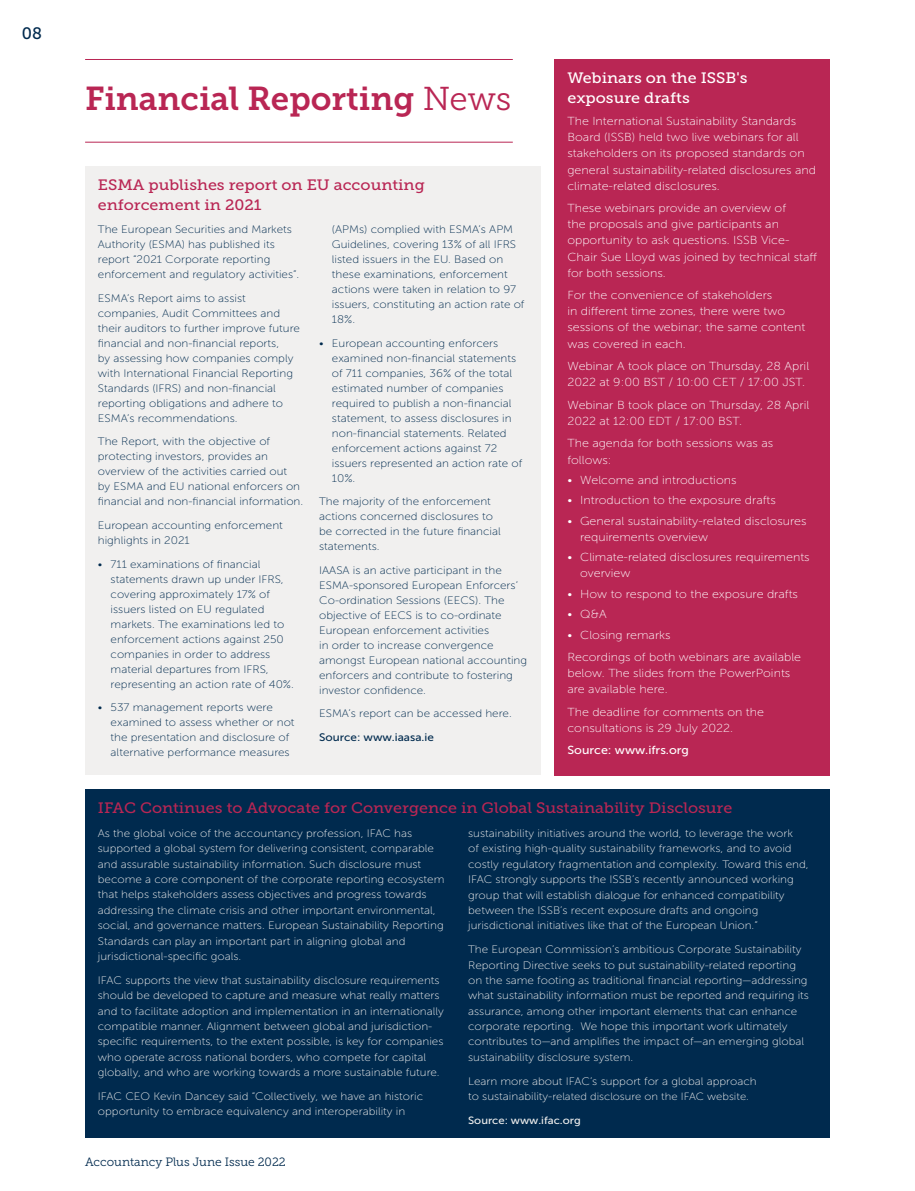
<style>
.page{position:relative;width:915px;height:1191px;background:#fff}
.page>*{position:absolute;margin:0;border:0;box-sizing:border-box;transform-origin:0 0}
.t1{font:33px "Museo Slab 700";color:#b92654}
.t2{font:16.5px "Museo Slab 500";color:#002a4e}
.t3{font:15px/19.5px "Museo Slab 500";color:#b92654;scale:1.07 1}
.t4{font:15px/19.5px "Museo Slab 500";color:#fff;scale:1.07 1}
.t5{font:12px "Museo Slab 300";color:#002a4e}
.t6{font:11.7px/16px "Museo Sans 100";color:#fff;scale:1.07 1}
.t7{font:11.7px "Museo Sans 500";color:#fff;scale:1.07 1}
.t8{font:10.8px/15px "Museo Sans 100";color:#002a4e;scale:1.07 1}
.t9{font:10.8px/15.5px "Museo Sans 100";color:#f1f0ef;scale:1.07 1}
.t10{font:10.8px "Museo Sans 500";color:#002a4e;scale:1.07 1}
.t11{font:10.5px "Museo Sans 100";color:#f1f0ef;scale:1.07 1}
.t12{font:10.5px "Museo Sans 500";color:#f1f0ef;scale:1.07 1}
.s1{font-family:"Museo Slab 300"}
.s2{font-size:10.8px}
</style>
<div class="page">
<hr style="left:85px;top:59px;width:427px;height:1px;background:#b92654">
<hr style="left:85px;top:142px;width:427px;height:1px;background:#b92654">
<div style="left:554px;top:59px;width:275px;height:716px;background:#b92654"></div>
<div style="left:85px;top:166px;width:455px;height:609px;background:#f1f0ef"></div>
<div style="left:85px;top:789px;width:744px;height:348px;background:#002a4e"></div>
<h2 class="t2" style="left:22px;top:24px;width:22px">08</h2>
<h1 class="t1" style="left:85px;top:80px;width:427px">Financial Reporting <span class="s1">News</span></h1>
<h3 class="t3" style="left:98px;top:176px;width:307px">ESMA publishes report on EU accounting enforcement in 2021</h3>
<p class="t8" style="left:98px;top:222px;width:190px">The European Securities and Markets Authority (ESMA) has published its report “2021 Corporate reporting enforcement and regulatory activities”.</p>
<p class="t8" style="left:98px;top:291px;width:190px">ESMA’s Report aims to assist companies, Audit Committees and their auditors to further improve future financial and non-financial reports,<br>by assessing how companies comply with International Financial Reporting Standards (IFRS) and non-financial reporting obligations and adhere to ESMA’s recommendations.</p>
<p class="t8" style="left:98px;top:434px;width:193px">The Report, with the objective of protecting investors, provides an overview of the activities carried out<br>by ESMA and EU national enforcers on financial and non-financial information.</p>
<p class="t8" style="left:98px;top:518px;width:174px">European accounting enforcement highlights in 2021</p>
<p class="t8" style="left:111px;top:556px;width:173px;text-indent:-13px">• 711 examinations of financial statements drawn up under IFRS, covering approximately 17% of issuers listed on EU regulated markets. The examinations led to enforcement actions against 250 companies in order to address material departures from IFRS, representing an action rate of 40%.</p>
<p class="t8" style="left:111px;top:700px;width:173px;text-indent:-13px">• 537 management reports were examined to assess whether or not the presentation and disclosure of alternative performance measures</p>
<p class="t8" style="left:332px;top:222px;width:181px">(APMs) complied with ESMA’s APM<br>Guidelines, covering 13% of all IFRS listed issuers in the EU. Based on these examinations, enforcement actions were taken in relation to 97 issuers, constituting an action rate of<br>18%.</p>
<p class="t8" style="left:332px;top:336px;width:179px;text-indent:-13px">• European accounting enforcers examined non-financial statements of 711 companies, 36% of the total estimated number of companies required to publish a non-financial statement, to assess disclosures in non-financial statements. Related enforcement actions against 72 issuers represented an action rate of<br>10%.</p>
<p class="t8" style="left:319px;top:494px;width:171px">The majority of the enforcement actions concerned disclosures to be corrected in the future financial statements.</p>
<p class="t8" style="left:319px;top:563px;width:196px">IAASA is an active participant in the ESMA-sponsored European Enforcers’ Co-ordination Sessions (EECS). The objective of EECS is to co-ordinate European enforcement activities<br>in order to increase convergence amongst European national accounting enforcers and contribute to fostering investor confidence.</p>
<p class="t8" style="left:319px;top:706px;width:181px">ESMA’s report can be accessed here.</p>
<p class="t10" style="left:319px;top:731px;width:109px">Source: www.iaasa.ie</p>
<h3 class="t4" style="left:567px;top:68px;width:170px">Webinars on the ISSB's exposure drafts</h3>
<p class="t6" style="left:567px;top:113px;width:234px">The International Sustainability Standards Board (ISSB) held two live webinars for all stakeholders on its proposed standards on general sustainability-related disclosures and climate-related disclosures.</p>
<p class="t6" style="left:567px;top:200px;width:235px">These webinars provide an overview of<br>the proposals and give participants an opportunity to ask questions. ISSB Vice-Chair Sue Lloyd was joined by technical staff for both sessions.</p>
<p class="t6" style="left:567px;top:287px;width:224px">For the convenience of stakeholders<br>in different time zones, there were two sessions of the webinar; the same content was covered in each.</p>
<p class="t6" style="left:567px;top:358px;width:227px">Webinar A took place on Thursday, 28 April<br>2022 at 9:00 BST / 10:00 CET / 17:00 JST.</p>
<p class="t6" style="left:567px;top:397px;width:227px">Webinar B took place on Thursday, 28 April<br>2022 at 12:00 EDT / 17:00 BST.</p>
<p class="t6" style="left:567px;top:435px;width:194px">The agenda for both sessions was as follows:</p>
<p class="t6" style="left:567px;top:472px;width:159px">• Welcome and introductions</p>
<p class="t6" style="left:567px;top:492px;width:196px">• Introduction to the exposure drafts</p>
<p class="t6" style="left:580px;top:513px;width:213px;text-indent:-13px">• General sustainability-related disclosures requirements overview</p>
<p class="t6" style="left:580px;top:549px;width:216px;text-indent:-13px">• Climate-related disclosures requirements overview</p>
<p class="t6" style="left:567px;top:586px;width:217px">• How to respond to the exposure drafts</p>
<p class="t6" style="left:567px;top:606px;width:38px">• Q&amp;A</p>
<p class="t6" style="left:567px;top:623px;width:220px;line-height:22.5px">• Closing remarks<br>Recordings of both webinars are available</p>
<p class="t6" style="left:567px;top:665px;width:210px">below. The slides from the PowerPoints are available here.</p>
<p class="t6" style="left:567px;top:704px;width:185px">The deadline for comments on the consultations is 29 July 2022.</p>
<p class="t7" style="left:567px;top:744px;width:115px">Source: www.ifrs.org</p>
<h3 class="t3" style="left:98px;top:798px;width:594px">IFAC Continues to Advocate for Convergence in Global Sustainability Disclosure</h3>
<p class="t9" style="left:98px;top:825px;width:325px">As the global voice of the accountancy profession, IFAC has supported a global system for delivering consistent, comparable and assurable sustainability information. Such disclosure must become a core component of the corporate reporting ecosystem that helps stakeholders assess objectives and progress towards addressing the climate crisis and other important environmental, social, and governance matters. European Sustainability Reporting Standards can play an important part in aligning global and jurisdictional-specific goals.</p>
<p class="t9" style="left:98px;top:972px;width:325px">IFAC supports the view that sustainability disclosure requirements should be developed to capture and measure what really matters and to facilitate adoption and implementation in an internationally compatible manner. Alignment between global and jurisdiction&shy;specific requirements, to the extent possible, is key for companies who operate across national borders, who compete for capital globally, and who are working towards a more sustainable future.</p>
<p class="t9" style="left:98px;top:1088px;width:305px">IFAC CEO Kevin Dancey said “Collectively, we have an historic opportunity to embrace equivalency and interoperability in</p>
<p class="t9" style="left:468px;top:825px;width:320px">sustainability initiatives around the world, to leverage the work<br>of existing high-quality sustainability frameworks, and to avoid costly regulatory fragmentation and complexity. Toward this end, IFAC strongly supports the ISSB’s recently announced working group that will establish dialogue for enhanced compatibility between the ISSB’s recent exposure drafts and ongoing jurisdictional initiatives like that of the European Union.”</p>
<p class="t9" style="left:468px;top:942px;width:320px">The European Commission’s ambitious Corporate Sustainability Reporting Directive seeks to put sustainability-related reporting on the same footing as traditional financial reporting—addressing what sustainability information must be reported and requiring its assurance, among other important elements that can enhance corporate reporting. We hope this important work ultimately contributes to—and amplifies the impact of—an emerging global sustainability disclosure system.</p>
<p class="t9" style="left:468px;top:1073px;width:271px">Learn more about IFAC’s support for a global approach</p>
<p class="t11" style="left:468px;top:1090px;width:264px"><span class="s2">to sustainability-</span>related disclosure on the IFAC website.</p>
<p class="t12" style="left:468px;top:1114px;width:107px">Source: www.ifac.org</p>
<p class="t5" style="left:85px;top:1155px;width:202px">Accountancy Plus June Issue 2022</p>
</div>
